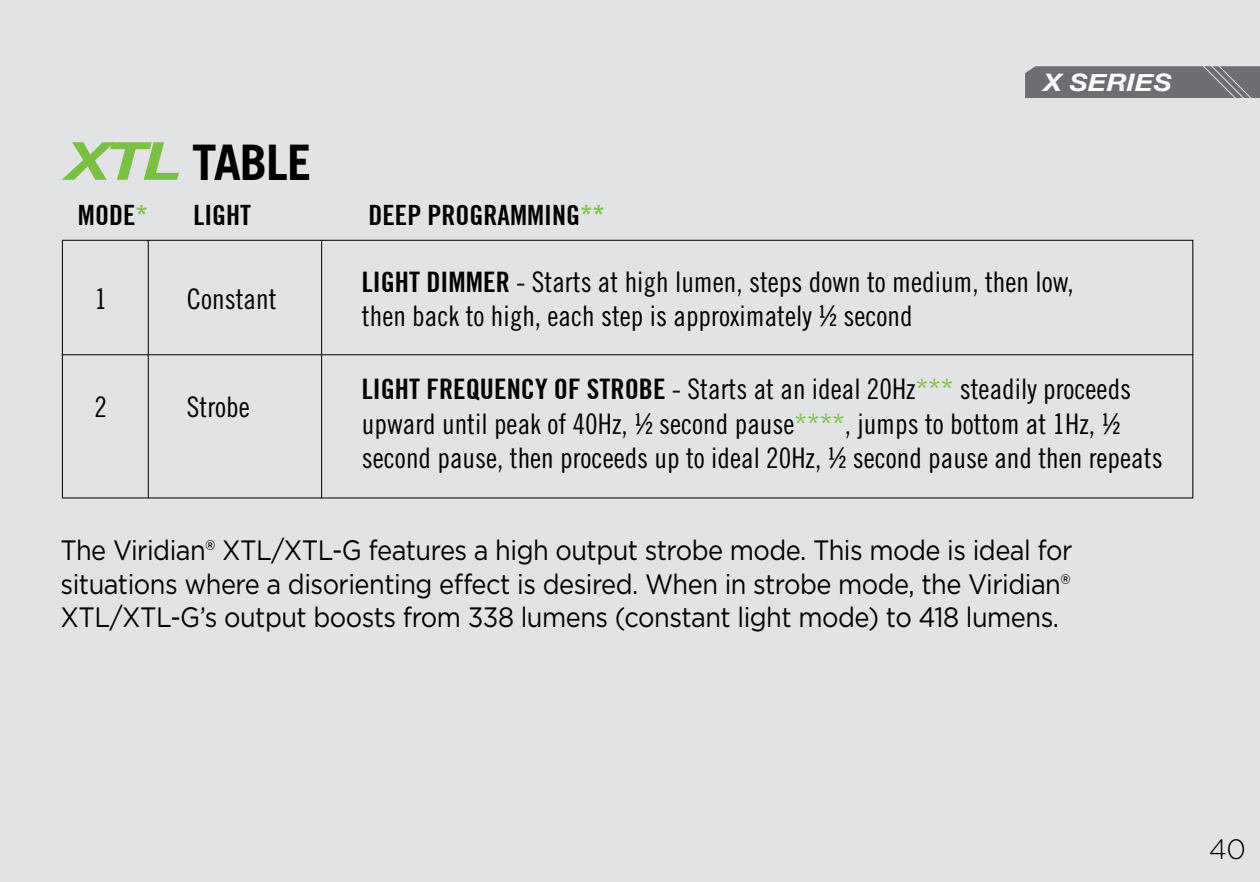
<style>
.page{position:relative;width:1260px;height:882px;background:#e2e3e4}
.page>*{position:absolute;margin:0;border:0;box-sizing:border-box;transform-origin:0 0}
.t1{font:700 49px "Trade Gothic";letter-spacing:-.02em;color:#000}
.t2{font:28.35px/34.6px "Trade Gothic Cond Eighteen";color:#000}
.t3{font:28px/33.2px "Gotham";letter-spacing:-.02em;color:#000;text-align:justify;scale:.91 1}
.t4{font:700 condensed 28px "Trade Gothic No.20";color:#000}
.t5{font:300 28px "Gotham";color:#000}
.t6{font:italic 700 24.15px "Helvetica Neue";color:#fff;scale:1.16 1}
.s1{font-family:"Helvetica Neue";font-style:italic;font-size:52.5px;color:#7ac143}
.s2{color:#7ac143}
.s3{font-family:"Trade Gothic No.20";font-weight:700;font-stretch:condensed}
</style>
<div class="page">
<svg style="left:1025px;top:66px;width:235px;height:32px;background:#707174"></svg>
<hr style="left:62px;top:354px;width:1131px;height:1px;background:#000">
<hr style="left:148px;top:240px;width:1px;height:258px;background:#000">
<hr style="left:321px;top:240px;width:1px;height:258px;background:#000">
<h1 class="t1" style="left:66px;top:132px;width:247px"><span class="s1">XTL</span> TABLE</h1>
<p class="t4" style="left:78px;top:198px;width:71px">MODE<span class="s2">*</span></p>
<p class="t4" style="left:193px;top:198px;width:59px">LIGHT</p>
<p class="t4" style="left:368px;top:198px;width:238px">DEEP PROGRAMMING<span class="s2">**</span></p>
<p class="t6" style="left:1043px;top:63px;width:112px">X SERIES</p>
<p class="t2" style="left:95px;top:281px;width:14px">1</p>
<p class="t2" style="left:187px;top:281px;width:91px">Constant</p>
<p class="t2" style="left:95px;top:389px;width:14px">2</p>
<p class="t2" style="left:187px;top:389px;width:64px">Strobe</p>
<p class="t2" style="left:362px;top:264px;width:713px"><span class="s3">LIGHT DIMMER</span> - Starts at high lumen, steps down to medium, then low, then back to high, each step is approximately ½ second</p>
<p class="t2" style="left:362px;top:371px;width:802px"><span class="s3">LIGHT FREQUENCY OF STROBE</span> - Starts at an ideal 20Hz<span class="s2">***</span> steadily proceeds upward until peak of 40Hz, ½ second pause<span class="s2">****</span>, jumps to bottom at 1Hz, ½ second pause, then proceeds up to ideal 20Hz, ½ second pause and then repeats</p>
<p class="t3" style="left:61px;top:533px;width:1113px">The Viridian® XTL/XTL-G features a high output strobe mode. This mode is ideal for situations where a disorienting effect is desired. When in strobe mode, the Viridian® XTL/XTL-G’s output boosts from 338 lumens (constant light mode) to 418 lumens.</p>
<p class="t5" style="left:1209px;top:832px;width:39px">40</p>
</div>
